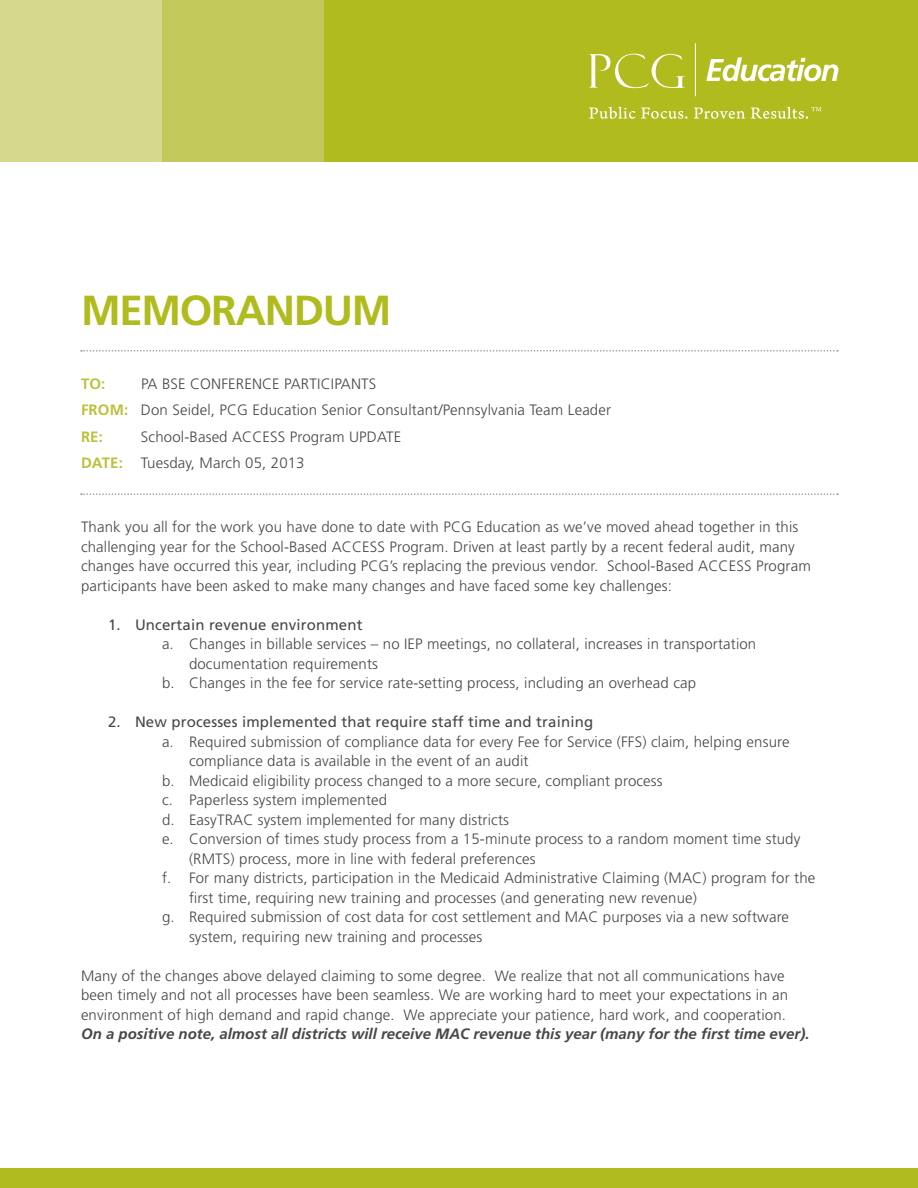
<style>
.page{position:relative;width:918px;height:1188px;background:#fff}
.page>*{position:absolute;margin:0;border:0;box-sizing:border-box;transform-origin:0 0}
.t1{font:700 42px "Frutiger LT Std";letter-spacing:-.03em;color:#b0bb1d}
.ALPHA_LIST{font:300 15px/19.5px "Frutiger LT Std";letter-spacing:.01em;color:#464748}
.NUMBER_LIST{font:15px "Frutiger LT Std";letter-spacing:.01em;color:#464748}
.t2{font:700 15px "Frutiger LT Std";color:#bbc13c}
.s1{font-weight:700;color:#bbc13c}
.s2{font-weight:700;font-style:italic}
</style>
<div class="page">
<div style="left:0;top:0;width:918px;height:162px;background:#b0bb1d"></div>
<div style="left:0;top:0;width:162px;height:162px;background:#d5d98e"></div>
<div style="left:162px;top:0;width:162px;height:162px;background:#c2c85a"></div>
<div style="left:0;top:1168px;width:918px;height:20px;background:#b0bb1d"></div>
<svg style="left:81px;top:350px;width:757px;height:2px"></svg>
<svg style="left:81px;top:493px;width:757px;height:2px"></svg>
<svg style="left:706px;top:57px;width:132px;height:24px"></svg>
<svg style="left:589px;top:54px;width:96px;height:34px"></svg>
<hr style="left:695px;top:43px;width:1px;height:53px;background:#fff">
<svg style="left:589px;top:107px;width:46px;height:12px"></svg>
<svg style="left:641px;top:108px;width:47px;height:11px"></svg>
<svg style="left:694px;top:108px;width:51px;height:11px"></svg>
<svg style="left:751px;top:107px;width:70px;height:12px"></svg>
<p class="t1" style="left:81px;top:286px;width:312px">MEMORANDUM</p>
<p class="t2" style="left:81px;top:375px;width:26px">TO:</p>
<p class="ALPHA_LIST" style="left:141px;top:374px;width:237px">PA BSE CONFERENCE PARTICIPANTS</p>
<p class="ALPHA_LIST" style="left:81px;top:401px;width:532px"><span class="s1">FROM:</span> Don Seidel, PCG Education Senior Consultant/Pennsylvania Team Leader</p>
<p class="t2" style="left:81px;top:428px;width:23px">RE:</p>
<p class="ALPHA_LIST" style="left:141px;top:427px;width:262px">School-Based ACCESS Program UPDATE</p>
<p class="ALPHA_LIST" style="left:81px;top:453px;width:225px"><span class="s1">DATE:</span> Tuesday, March 05, 2013</p>
<p class="ALPHA_LIST" style="left:81px;top:517px;width:731px">Thank you all for the work you have done to date with PCG Education as we’ve moved ahead together in this challenging year for the School-Based ACCESS Program. Driven at least partly by a recent federal audit, many changes have occurred this year, including PCG’s replacing the previous vendor. School-Based ACCESS Program participants have been asked to make many changes and have faced some key challenges:</p>
<p class="NUMBER_LIST" style="left:108px;top:616px;width:256px">1. Uncertain revenue environment</p>
<p class="ALPHA_LIST" style="left:189px;top:634px;width:569px;text-indent:-27px">a. Changes in billable services – no IEP meetings, no collateral, increases in transportation documentation requirements</p>
<p class="ALPHA_LIST" style="left:162px;top:673px;width:536px">b. Changes in the fee for service rate-setting process, including an overhead cap</p>
<p class="NUMBER_LIST" style="left:108px;top:713px;width:487px">2. New processes implemented that require staff time and training</p>
<p class="ALPHA_LIST" style="left:189px;top:732px;width:602px;text-indent:-27px">a. Required submission of compliance data for every Fee for Service (FFS) claim, helping ensure compliance data is available in the event of an audit</p>
<p class="ALPHA_LIST" style="left:162px;top:771px;width:502px">b. Medicaid eligibility process changed to a more secure, compliant process</p>
<p class="ALPHA_LIST" style="left:162px;top:790px;width:227px">c. Paperless system implemented</p>
<p class="ALPHA_LIST" style="left:162px;top:810px;width:349px">d. EasyTRAC system implemented for many districts</p>
<p class="ALPHA_LIST" style="left:189px;top:829px;width:613px;text-indent:-27px">e. Conversion of times study process from a 15-minute process to a random moment time study (RMTS) process, more in line with federal preferences</p>
<p class="ALPHA_LIST" style="left:189px;top:868px;width:628px;text-indent:-27px">f. For many districts, participation in the Medicaid Administrative Claiming (MAC) program for the first time, requiring new training and processes (and generating new revenue)</p>
<p class="ALPHA_LIST" style="left:189px;top:907px;width:602px;text-indent:-27px">g. Required submission of cost data for cost settlement and MAC purposes via a new software system, requiring new training and processes</p>
<p class="ALPHA_LIST" style="left:81px;top:966px;width:730px">Many of the changes above delayed claiming to some degree. We realize that not all communications have been timely and not all processes have been seamless. We are working hard to meet your expectations in an environment of high demand and rapid change. We appreciate your patience, hard work, and cooperation.<br><span class="s2">On a positive note, almost all districts will receive MAC revenue this year (many for the first time ever).</span></p>
</div>
